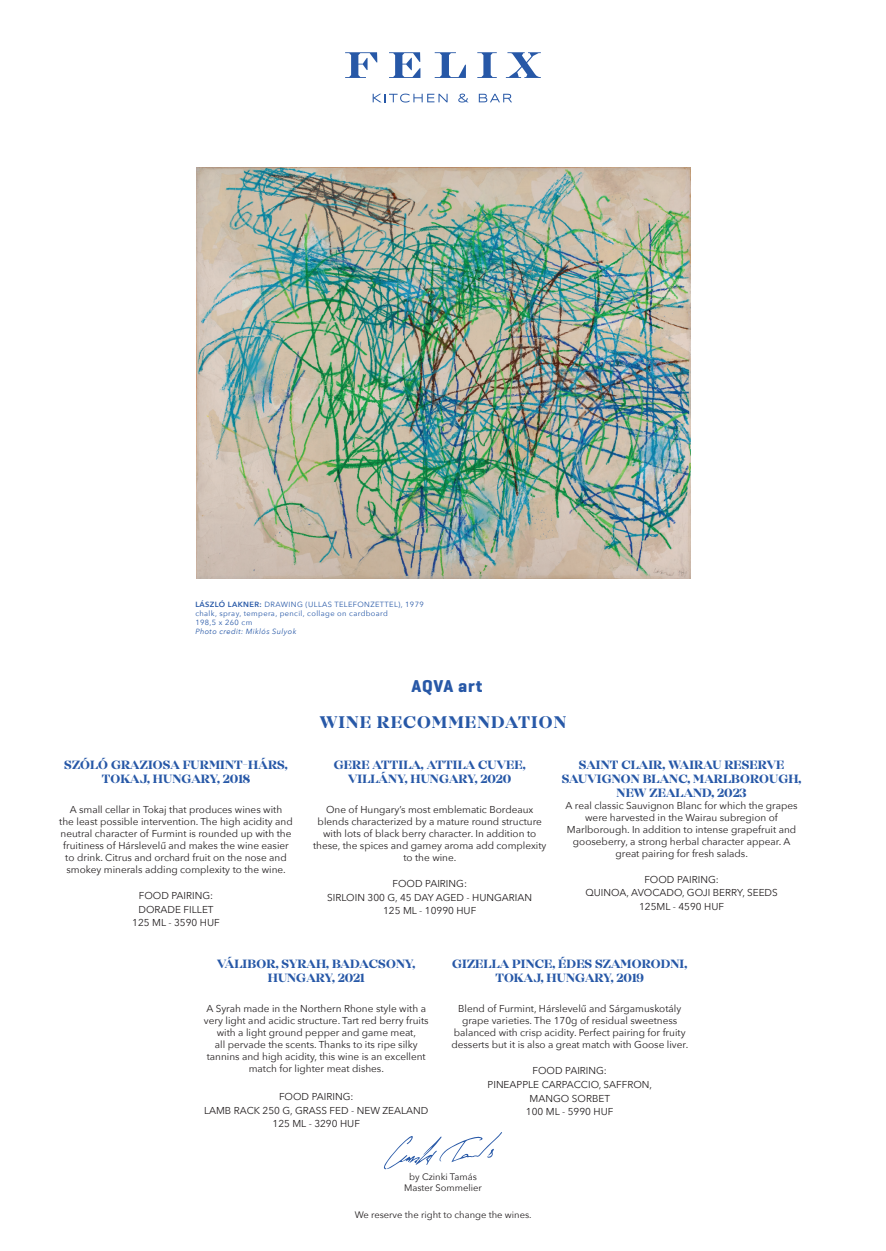
<style>
.page{position:relative;width:886px;height:1251px;background:#fff}
.page>*{position:absolute;margin:0;border:0;box-sizing:border-box;transform-origin:0 0}
.t1{font:700 17.5px "Mirador";letter-spacing:.06em;color:#2758a7}
.t2{font:700 17.5px "Geogrotesque";letter-spacing:.045em;color:#2758a7}
.t3{font:700 12.5px/13.8px "Mirador";letter-spacing:.01em;color:#2758a7;text-align:center}
.t4{font:10px/12px "Avenir Next";color:#231f20;text-align:center}
.t5{font:9.38px/11.2px "Avenir Next";color:#231f20;text-align:center}
.t6{font:7.5px/9px "Avenir Next";letter-spacing:.05em;color:#2758a7}
.t7{font:italic 7.5px "Avenir Next";letter-spacing:.05em;color:#2758a7}
.s1{font-weight:600}
</style>
<div class="page">
<svg style="left:345px;top:52px;width:32px;height:26px"></svg>
<svg style="left:373px;top:94px;width:75px;height:9px"></svg>
<svg style="left:458px;top:94px;width:11px;height:9px"></svg>
<svg style="left:479px;top:94px;width:33px;height:8px"></svg>
<svg style="left:435px;top:52px;width:31px;height:26px"></svg>
<svg style="left:389px;top:52px;width:31px;height:26px"></svg>
<svg style="left:506px;top:52px;width:35px;height:26px"></svg>
<svg style="left:477px;top:52px;width:20px;height:26px"></svg>
<svg style="left:384px;top:1132px;width:118px;height:37px"></svg>
<img style="left:196px;top:167px;width:494px;height:412px">
<p class="t6" style="left:195px;top:599px;width:230px"><span class="s1">LÁSZLÓ LAKNER:</span> DRAWING (ULLAS TELEFONZETTEL), 1979 chalk, spray, tempera, pencil, collage on cardboard<br>198,5 x 260 cm</p>
<p class="t7" style="left:195px;top:625px;width:102px">Photo credit: Miklós Sulyok</p>
<p class="t3" style="left:64px;top:758px;width:225px">SZÓLÓ GRAZIOSA FURMINT-HÁRS,<br>TOKAJ, HUNGARY, 2018</p>
<p class="t4" style="left:59px;top:803px;width:235px">A small cellar in Tokaj that produces wines with<br>the least possible intervention. The high acidity and neutral character of Furmint is rounded up with the fruitiness of Hárslevelű and makes the wine easier to drink. Citrus and orchard fruit on the nose and smokey minerals adding complexity to the wine.</p>
<p class="t4" style="left:132px;top:888px;width:89px;line-height:13.8px">FOOD PAIRING:<br>DORADE FILLET<br>125 ML - 3590 HUF</p>
<h1 class="t2" style="left:411px;top:675px;width:72px">AQVA art</h1>
<h1 class="t1" style="left:320px;top:712px;width:248px">WINE RECOMMENDATION</h1>
<p class="t3" style="left:334px;top:758px;width:193px">GERE ATTILA, ATTILA CUVEE,<br>VILLÁNY, HUNGARY, 2020</p>
<p class="t4" style="left:313px;top:803px;width:235px">One of Hungary’s most emblematic Bordeaux blends characterized by a mature round structure with lots of black berry character. In addition to these, the spices and gamey aroma add complexity to the wine.</p>
<p class="t4" style="left:327px;top:876px;width:206px;line-height:13.8px">FOOD PAIRING:<br>SIRLOIN 300 G, 45 DAY AGED - HUNGARIAN<br>125 ML - 10990 HUF</p>
<p class="t3" style="left:562px;top:758px;width:241px">SAINT CLAIR, WAIRAU RESERVE<br>SAUVIGNON BLANC, MARLBOROUGH,<br>NEW ZEALAND, 2023</p>
<p class="t4" style="left:566px;top:799px;width:233px">A real classic Sauvignon Blanc for which the grapes were harvested in the Wairau subregion of Marlborough. In addition to intense grapefruit and gooseberry, a strong herbal character appear. A great pairing for fresh salads.</p>
<p class="t4" style="left:585px;top:872px;width:194px;line-height:13.8px">FOOD PAIRING:<br>QUINOA, AVOCADO, GOJI BERRY, SEEDS<br>125ML - 4590 HUF</p>
<p class="t3" style="left:217px;top:958px;width:200px">VÁLIBOR, SYRAH, BADACSONY,<br>HUNGARY, 2021</p>
<p class="t4" style="left:204px;top:1002px;width:226px">A Syrah made in the Northern Rhone style with a very light and acidic structure. Tart red berry fruits with a light ground pepper and game meat,<br>all pervade the scents. Thanks to its ripe silky tannins and high acidity, this wine is an excellent match for lighter meat dishes.</p>
<p class="t4" style="left:204px;top:1089px;width:226px;line-height:13.8px">FOOD PAIRING:<br>LAMB RACK 250 G, GRASS FED - NEW ZEALAND<br>125 ML - 3290 HUF</p>
<p class="t3" style="left:452px;top:958px;width:237px">GIZELLA PINCE, ÉDES SZAMORODNI,<br>TOKAJ, HUNGARY, 2019</p>
<p class="t4" style="left:451px;top:1002px;width:238px">Blend of Furmint, Hárslevelű and Sárgamuskotály grape varieties. The 170g of residual sweetness balanced with crisp acidity. Perfect pairing for fruity desserts but it is also a great match with Goose liver.</p>
<p class="t4" style="left:488px;top:1063px;width:166px;line-height:13.8px">FOOD PAIRING:<br>PINEAPPLE CARPACCIO, SAFFRON,<br>MANGO SORBET<br>100 ML - 5990 HUF</p>
<p class="t5" style="left:404px;top:1170px;width:79px">by Czinki Tamás<br>Master Sommelier</p>
<p class="t5" style="left:355px;top:1208px;width:178px">We reserve the right to change the wines.</p>
</div>
